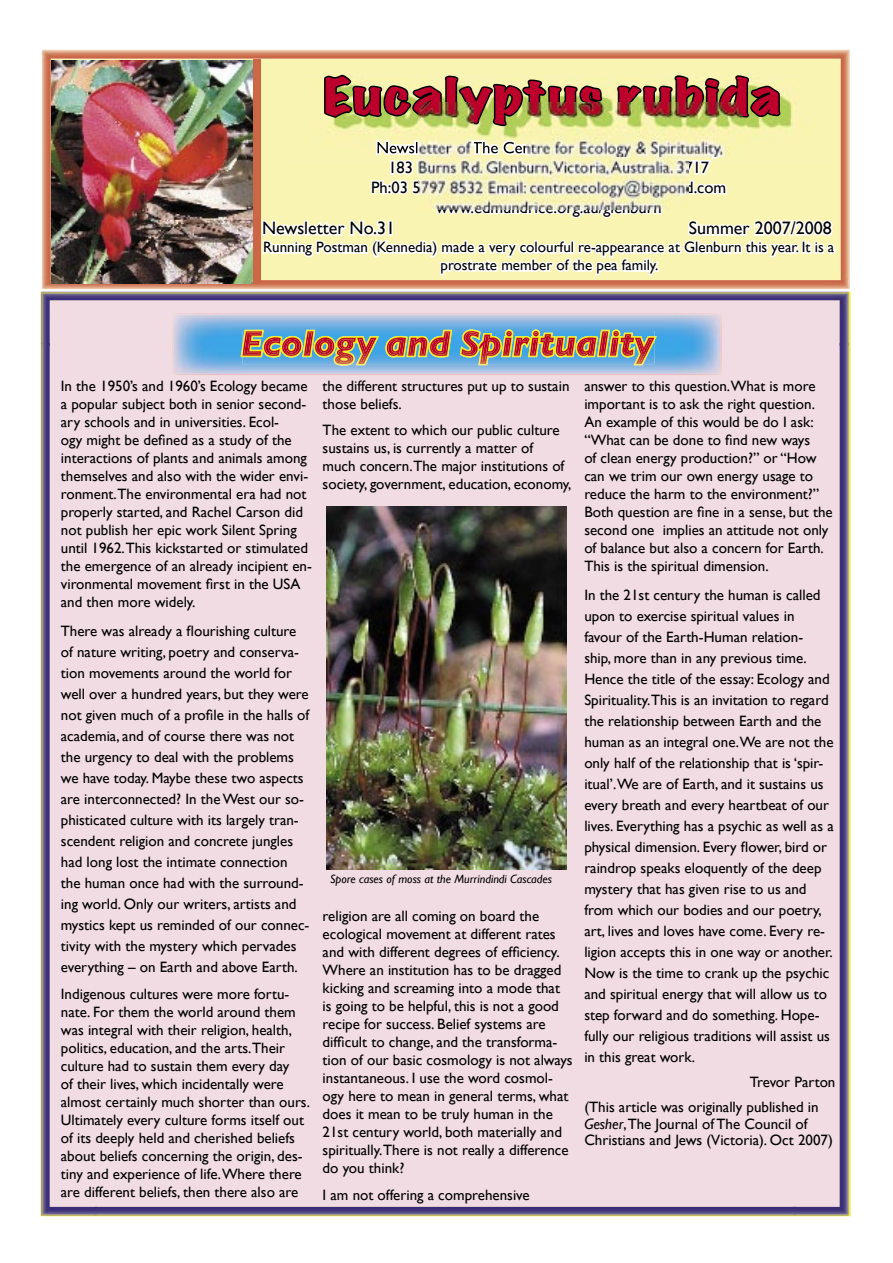
<style>
.page{position:relative;width:893px;height:1263px;background:#fff}
.page>*{position:absolute;margin:0;border:0;box-sizing:border-box;transform-origin:0 0}
.t1{font:expanded 45px "Marker Felt";letter-spacing:.035em;color:#bd002b;scale:1.27 1}
.t2{font:18px "Gill Sans";color:#000}
.t3{font:16.5px "Gill Sans";color:#000}
.t4{font:15px/18px "Gill Sans";color:#000}
.t5{font:italic 12px "Gill Sans";color:#000}
.s1{font-style:italic}
</style>
<div class="page">
<img style="left:42px;top:50px;width:808px;height:239px">
<svg style="left:260px;top:140px;width:577px;height:137px"></svg>
<div style="left:97px;top:345px;width:697px;height:818px;background:#f1dce3"></div>
<img style="left:41px;top:344px;width:53px;height:872px">
<img style="left:43px;top:344px;width:54px;height:871px">
<div style="left:794px;top:344px;width:55px;height:820px;background:#f1dce3"></div>
<img style="left:41px;top:292px;width:808px;height:52px">
<img style="left:94px;top:1164px;width:755px;height:52px">
<img style="left:172px;top:313px;width:550px;height:62px">
<div style="left:292px;top:76px;width:234px;height:85px;background:#f9f4b2"></div>
<img style="left:605px;top:76px;width:224px;height:42px">
<img style="left:689px;top:118px;width:140px;height:43px">
<img style="left:376px;top:140px;width:346px;height:19px">
<img style="left:377px;top:142px;width:345px;height:15px">
<img style="left:390px;top:160px;width:321px;height:1px">
<svg style="left:322px;top:64px;width:283px;height:64px;background:#b2b577"></svg>
<svg style="left:614px;top:70px;width:169px;height:49px;background:#a6a870"></svg>
<img style="left:51px;top:60px;width:202px;height:223px">
<img style="left:327px;top:506px;width:239px;height:363px">
<div style="left:253px;top:59px;width:7px;height:224px;background:#cb6747"></div>
<img style="left:418px;top:155px;width:271px;height:54px">
<img style="left:418px;top:102px;width:55px;height:54px">
<img style="left:526px;top:102px;width:217px;height:54px">
<h1 class="t1" style="left:324px;top:64px;width:361px">Eucalyptus rubida</h1>
<p class="t3" style="left:436px;top:197px;width:227px">www.edmundrice.org.au/glenburn</p>
<p class="t2" style="left:262px;top:218px;width:134px">Newsletter No.31</p>
<p class="t2" style="left:689px;top:218px;width:144px">Summer 2007/2008</p>
<p class="t4" style="left:263px;top:238px;width:573px;text-align:center">Running Postman (Kennedia) made a very colourful re-appearance at Glenburn this year. It is a prostrate member of the pea family.</p>
<p class="t4" style="left:61px;top:377px;width:253px">In the 1950’s and 1960’s Ecology became a popular subject both in senior second&shy;ary schools and in universities. Ecol-<br>ogy might be defined as a study of the interactions of plants and animals among themselves and also with the wider envi&shy;ronment.The environmental era had not properly started, and Rachel Carson did not publish her epic work Silent Spring until 1962.This kickstarted or stimulated the emergence of an already incipient en&shy;vironmental movement first in the USA and then more widely.</p>
<p class="t4" style="left:61px;top:621px;width:250px;line-height:21px">There was already a flourishing culture of nature writing, poetry and conserva&shy;tion movements around the world for well over a hundred years, but they were not given much of a profile in the halls of academia, and of course there was not the urgency to deal with the problems we have today. Maybe these two aspects are interconnected? In the West our so&shy;phisticated culture with its largely tran&shy;scendent religion and concrete jungles had long lost the intimate connection the human once had with the surround&shy;ing world. Only our writers, artists and mystics kept us reminded of our connec&shy;tivity with the mystery which pervades everything – on Earth and above Earth.</p>
<p class="t4" style="left:61px;top:985px;width:251px">Indigenous cultures were more fortu&shy;nate. For them the world around them was integral with their religion, health, politics, education, and the arts.Their culture had to sustain them every day<br>of their lives, which incidentally were almost certainly much shorter than ours.<br>Ultimately every culture forms itself out of its deeply held and cherished beliefs about beliefs concerning the origin, des&shy;tiny and experience of life.Where there are different beliefs, then there also are</p>
<p class="t4" style="left:323px;top:377px;width:248px">the different structures put up to sustain those beliefs.</p>
<p class="t4" style="left:323px;top:421px;width:250px">The extent to which our public culture sustains us, is currently a matter of<br>much concern.The major institutions of society, government, education, economy,</p>
<p class="t5" style="left:330px;top:872px;width:223px">Spore cases of moss at the Murrindindi Cascades</p>
<p class="t4" style="left:323px;top:907px;width:252px">religion are all coming on board the ecological movement at different rates and with different degrees of efficiency.<br>Where an institution has to be dragged kicking and screaming into a mode that is going to be helpful, this is not a good recipe for success. Belief systems are difficult to change, and the transforma&shy;tion of our basic cosmology is not always instantaneous. I use the word cosmol&shy;ogy here to mean in general terms, what does it mean to be truly human in the 21st century world, both materially and spiritually.There is not really a difference do you think?</p>
<p class="t4" style="left:323px;top:1186px;width:209px">I am not offering a comprehensive</p>
<p class="t4" style="left:584px;top:377px;width:250px">answer to this question.What is more important is to ask the right question.<br>An example of this would be do I ask: “What can be done to find new ways<br>of clean energy production?” or “How can we trim our own energy usage to reduce the harm to the environment?” Both question are fine in a sense, but the second one implies an attitude not only of balance but also a concern for Earth.<br>This is the spiritual dimension.</p>
<p class="t4" style="left:584px;top:585px;width:251px;line-height:21px">In the 21st century the human is called upon to exercise spiritual values in favour of the Earth-Human relation&shy;ship, more than in any previous time.<br>Hence the title of the essay: Ecology and Spirituality.This is an invitation to regard the relationship between Earth and the human as an integral one.We are not the only half of the relationship that is ‘spir&shy;itual’.We are of Earth, and it sustains us every breath and every heartbeat of our lives. Everything has a psychic as well as a physical dimension. Every flower, bird or raindrop speaks eloquently of the deep mystery that has given rise to us and from which our bodies and our poetry, art, lives and loves have come. Every re&shy;ligion accepts this in one way or another.<br>Now is the time to crank up the psychic and spiritual energy that will allow us to step forward and do something. Hope&shy;fully our religious traditions will assist us in this great work.</p>
<p class="t4" style="left:584px;top:1070px;width:253px;line-height:25px;text-indent:166px">Trevor Parton (This article was originally published in</p>
<p class="t4" style="left:584px;top:1115px;width:250px;line-height:16.5px"><span class="s1">Gesher</span>,The Journal of The Council of<br>Christians and Jews (Victoria). Oct 2007)</p>
</div>
